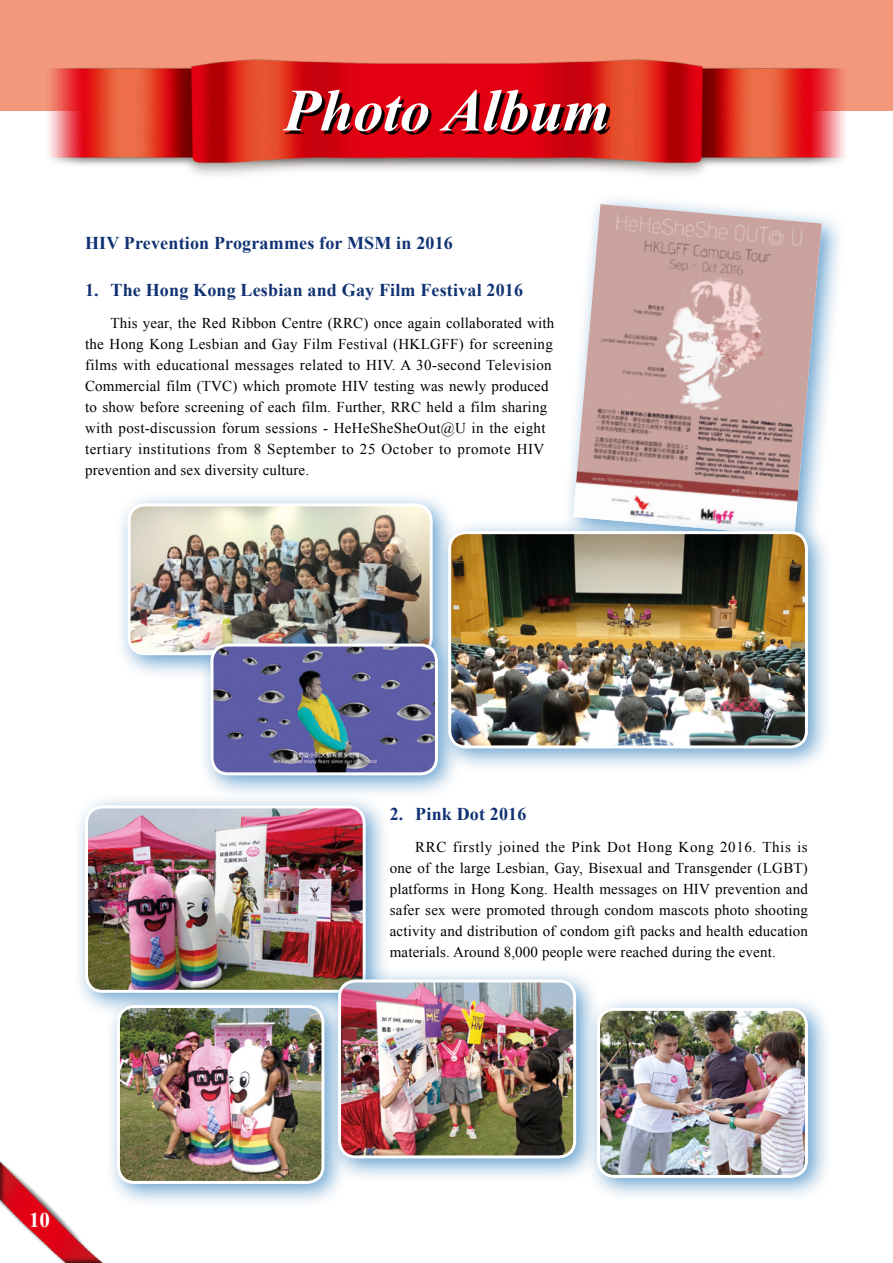
<style>
.page{position:relative;width:893px;height:1263px;background:#fff}
.page>*{position:absolute;margin:0;border:0;box-sizing:border-box;transform-origin:0 0}
.t1{font:italic 700 60px "Times New Roman";color:#fff}
.t2{font:700 21px "Times New Roman";color:#fff}
.Eng_subhead_point{font:700 18px "Times New Roman";letter-spacing:.01em;color:#103273}
.Eng_subhead{font:700 18px "Times New Roman";letter-spacing:.01em;color:#103273}
.內文_eng{font:15px/21px "Times New Roman";letter-spacing:.015em;color:#000}
</style>
<div class="page">
<img style="left:0;top:0;width:893px;height:175px">
<img style="left:0;top:1161px;width:103px;height:102px">
<svg style="left:284px;top:93px;width:326px;height:41px"></svg>
<div style="left:561px;top:192px;width:285px;height:368px;background:#0062ae;opacity:.6"></div>
<img style="left:573px;top:204px;width:249px;height:314px">
<div style="left:115px;top:491px;width:342px;height:189px;background:#0062ae;opacity:.6"></div>
<img style="left:129px;top:505px;width:302px;height:149px">
<div style="left:128px;top:503px;width:305px;height:152px;border:3px solid #fff;border-radius:16px"></div>
<div style="left:198px;top:631px;width:264px;height:169px;background:#0062ae;opacity:.6"></div>
<img style="left:212px;top:645px;width:224px;height:129px">
<div style="left:210px;top:643px;width:228px;height:132px;border:3px solid #fff;border-radius:16px"></div>
<div style="left:436px;top:518px;width:396px;height:255px;background:#0062ae;opacity:.6"></div>
<img style="left:450px;top:533px;width:356px;height:214px">
<div style="left:448px;top:531px;width:360px;height:217px;border:3px solid #fff;border-radius:16px"></div>
<div style="left:72px;top:793px;width:319px;height:224px;background:#0062ae;opacity:.6"></div>
<img style="left:87px;top:807px;width:277px;height:184px">
<div style="left:85px;top:805px;width:281px;height:188px;border:3px solid #fff;border-radius:16px"></div>
<div style="left:104px;top:992px;width:245px;height:216px;background:#0062ae;opacity:.6"></div>
<img style="left:118px;top:1006px;width:205px;height:176px">
<div style="left:117px;top:1005px;width:207px;height:179px;border:3px solid #fff;border-radius:16px"></div>
<div style="left:325px;top:967px;width:276px;height:216px;background:#0062ae;opacity:.6"></div>
<img style="left:340px;top:981px;width:235px;height:176px">
<div style="left:338px;top:979px;width:238px;height:179px;border:3px solid #fff;border-radius:16px"></div>
<div style="left:584px;top:995px;width:249px;height:207px;background:#0062ae;opacity:.6"></div>
<img style="left:598px;top:1009px;width:208px;height:167px">
<div style="left:597px;top:1008px;width:211px;height:170px;border:3px solid #fff;border-radius:16px"></div>
<h1 class="t1" style="left:283px;top:69px;width:328px">Photo Album</h1>
<p class="Eng_subhead" style="left:85px;top:230px;width:369px">HIV Prevention Programmes for MSM in 2016</p>
<p class="Eng_subhead_point" style="left:85px;top:277px;width:440px">1. The Hong Kong Lesbian and Gay Film Festival 2016</p>
<p class="內文_eng" style="left:85px;top:312px;width:471px;text-indent:26px">This year, the Red Ribbon Centre (RRC) once again collaborated with the Hong Kong Lesbian and Gay Film Festival (HKLGFF) for screening films with educational messages related to HIV. A 30-second Television Commercial film (TVC) which promote HIV testing was newly produced to show before screening of each film. Further, RRC held a film sharing with post-discussion forum sessions - HeHeSheSheOut@U in the eight tertiary institutions from 8 September to 25 October to promote HIV prevention and sex diversity culture.</p>
<h2 class="t2" style="left:29px;top:1206px;width:23px">10</h2>
<p class="Eng_subhead_point" style="left:390px;top:802px;width:138px">2. Pink Dot 2016</p>
<p class="內文_eng" style="left:390px;top:836px;width:420px;text-align:justify;text-indent:26px">RRC firstly joined the Pink Dot Hong Kong 2016. This is one of the large Lesbian, Gay, Bisexual and Transgender (LGBT) platforms in Hong Kong. Health messages on HIV prevention and safer sex were promoted through condom mascots photo shooting activity and distribution of condom gift packs and health education materials. Around 8,000 people were reached during the event.</p>
</div>
